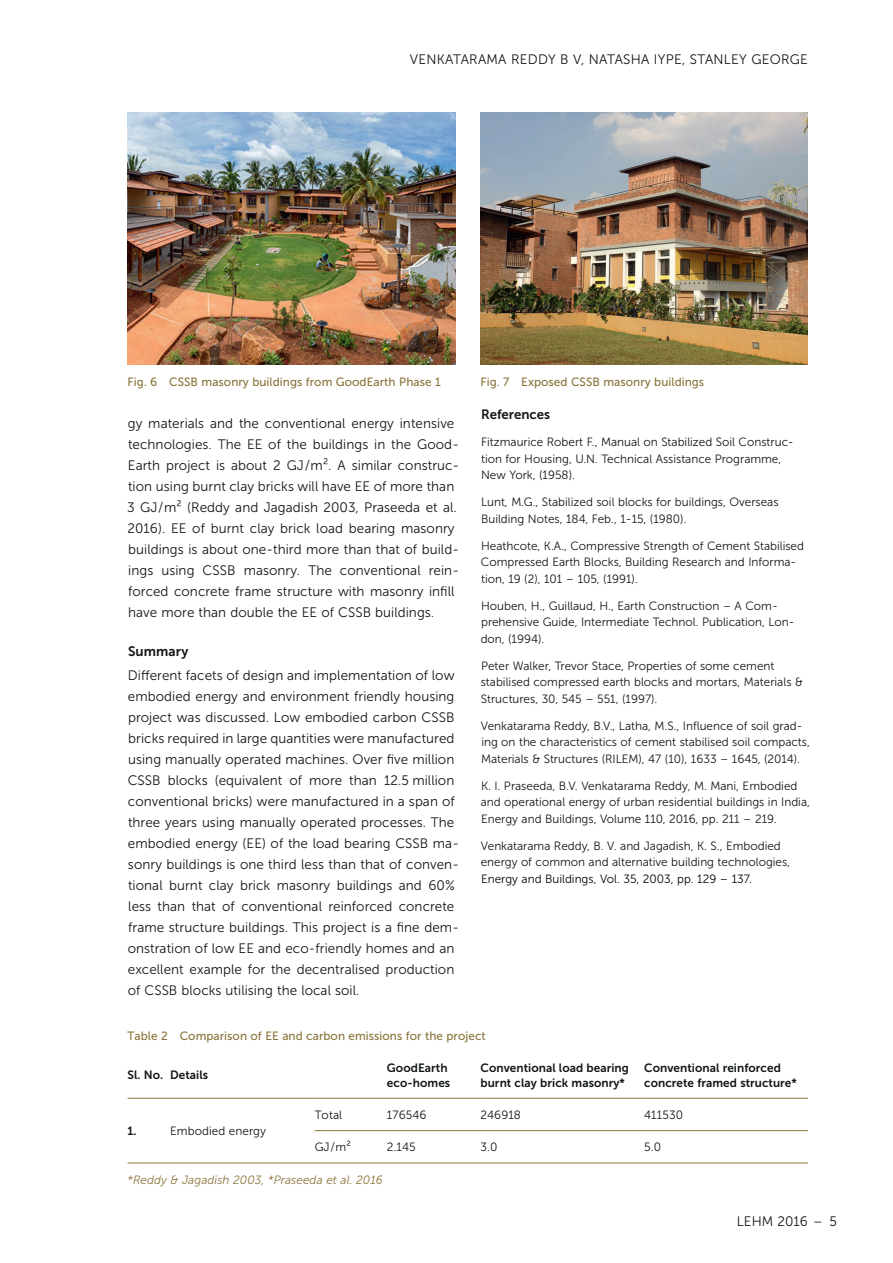
<style>
.page{position:relative;width:893px;height:1263px;background:#fff}
.page>*{position:absolute;margin:0;border:0;box-sizing:border-box;transform-origin:0 0}
.t1{font:13.65px/21px "Museo Sans 300";letter-spacing:.005em;color:#121617}
.t2{font:13.65px "Museo Sans 700";letter-spacing:.005em;color:#121617}
.t3{font:13.5px "Museo Sans 700";color:#121617}
.t4{font:12px/16.5px "Museo Sans 300";color:#121617}
.t5{font:12px "Museo Sans 500";letter-spacing:.005em;color:#8b753c}
.t6{font:12px/15px "Museo Sans 700";letter-spacing:.005em;color:#121617}
.t7{font:12px "Museo Sans 300";color:#030505}
.t8{font:italic 12px "Museo Sans 300";letter-spacing:.005em;color:#8b753c}
</style>
<div class="page">
<hr style="left:315px;top:1130px;width:72px;height:1px;background:#8b753c">
<hr style="left:387px;top:1130px;width:93px;height:1px;background:#8b753c">
<hr style="left:480px;top:1130px;width:164px;height:1px;background:#8b753c">
<hr style="left:644px;top:1130px;width:164px;height:1px;background:#8b753c">
<hr style="left:128px;top:1163px;width:42px;height:1px;background:#8b753c">
<hr style="left:170px;top:1163px;width:145px;height:1px;background:#8b753c">
<hr style="left:315px;top:1163px;width:72px;height:1px;background:#8b753c">
<hr style="left:387px;top:1163px;width:93px;height:1px;background:#8b753c">
<hr style="left:480px;top:1163px;width:164px;height:1px;background:#8b753c">
<hr style="left:644px;top:1163px;width:164px;height:1px;background:#8b753c">
<hr style="left:128px;top:1098px;width:42px;height:1px;background:#8b753c">
<hr style="left:170px;top:1098px;width:145px;height:1px;background:#8b753c">
<hr style="left:315px;top:1098px;width:72px;height:1px;background:#8b753c">
<hr style="left:387px;top:1098px;width:93px;height:1px;background:#8b753c">
<hr style="left:480px;top:1098px;width:164px;height:1px;background:#8b753c">
<hr style="left:644px;top:1098px;width:164px;height:1px;background:#8b753c">
<img style="left:480px;top:113px;width:328px;height:251px">
<img style="left:128px;top:113px;width:327px;height:251px">
<p class="t1" style="left:410px;top:49px;width:399px">VENKATARAMA REDDY B V, NATASHA IYPE, STANLEY GEORGE</p>
<p class="t5" style="left:128px;top:375px;width:315px">Fig. 6 CSSB masonry buildings from GoodEarth Phase 1</p>
<p class="t5" style="left:480px;top:375px;width:225px">Fig. 7 Exposed CSSB masonry buildings</p>
<p class="t1" style="left:127px;top:412px;width:333px">gy materials and the conventional energy intensive technologies. The EE of the buildings in the Good-Earth project is about 2 GJ/m². A similar construc&shy;tion using burnt clay bricks will have EE of more than 3 GJ/m² (Reddy and Jagadish 2003, Praseeda et al.<br>2016). EE of burnt clay brick load bearing masonry buildings is about one-third more than that of build&shy;ings using CSSB masonry. The conventional rein&shy;forced concrete frame structure with masonry infill have more than double the EE of CSSB buildings.</p>
<p class="t2" style="left:128px;top:643px;width:62px">Summary</p>
<p class="t1" style="left:128px;top:664px;width:333px">Different facets of design and implementation of low embodied energy and environment friendly housing project was discussed. Low embodied carbon CSSB bricks required in large quantities were manufactured using manually operated machines. Over five million CSSB blocks (equivalent of more than 12.5 million conventional bricks) were manufactured in a span of three years using manually operated processes. The embodied energy (EE) of the load bearing CSSB ma&shy;sonry buildings is one third less than that of conven&shy;tional burnt clay brick masonry buildings and 60 % less than that of conventional reinforced concrete frame structure buildings. This project is a fine dem&shy;onstration of low EE and eco-friendly homes and an excellent example for the decentralised production of CSSB blocks utilising the local soil.</p>
<p class="t3" style="left:481px;top:407px;width:71px">References</p>
<p class="t4" style="left:481px;top:434px;width:314px">Fitzmaurice Robert F., Manual on Stabilized Soil Construc&shy;tion for Housing, U.N. Technical Assistance Programme,<br>New York, (1958).</p>
<p class="t4" style="left:481px;top:494px;width:299px">Lunt, M.G., Stabilized soil blocks for buildings, Overseas<br>Building Notes, 184, Feb., 1-15, (1980).</p>
<p class="t4" style="left:481px;top:537px;width:325px">Heathcote, K.A., Compressive Strength of Cement Stabilised<br>Compressed Earth Blocks, Building Research and Informa&shy;tion, 19 (2), 101 – 105, (1991).</p>
<p class="t4" style="left:481px;top:597px;width:315px">Houben, H., Guillaud, H., Earth Construction – A Com&shy;prehensive Guide, Intermediate Technol. Publication, Lon&shy;don, (1994).</p>
<p class="t4" style="left:481px;top:657px;width:324px">Peter Walker, Trevor Stace, Properties of some cement stabilised compressed earth blocks and mortars, Materials &amp;<br>Structures, 30, 545 – 551, (1997).</p>
<p class="t4" style="left:481px;top:717px;width:331px">Venkatarama Reddy, B.V., Latha, M.S., Influence of soil grad&shy;ing on the characteristics of cement stabilised soil compacts,<br>Materials &amp; Structures (RILEM), 47 (10), 1633 – 1645, (2014).</p>
<p class="t4" style="left:481px;top:777px;width:331px">K. I. Praseeda, B.V. Venkatarama Reddy, M. Mani, Embodied and operational energy of urban residential buildings in India,<br>Energy and Buildings, Volume 110, 2016, pp. 211 – 219.</p>
<p class="t4" style="left:481px;top:837px;width:311px">Venkatarama Reddy, B. V. and Jagadish, K. S., Embodied energy of common and alternative building technologies,</p>
<p class="t7" style="left:481px;top:872px;width:272px">Energy and Buildings, Vol. 35, 2003, pp. 129 – 137.</p>
<p class="t5" style="left:128px;top:1030px;width:360px">Table 2 Comparison of EE and carbon emissions for the project</p>
<p class="t6" style="left:128px;top:1067px;width:82px">Sl. No. Details</p>
<p class="t6" style="left:387px;top:1060px;width:65px">GoodEarth eco-homes</p>
<p class="t6" style="left:480px;top:1060px;width:150px">Conventional load bearing burnt clay brick masonry*</p>
<p class="t6" style="left:644px;top:1060px;width:154px">Conventional reinforced concrete framed structure*</p>
<p class="t6" style="left:128px;top:1123px;width:11px">1.</p>
<p class="t4" style="left:170px;top:1123px;width:97px">Embodied energy</p>
<p class="t4" style="left:315px;top:1107px;width:29px">Total</p>
<p class="t4" style="left:387px;top:1107px;width:41px">176546</p>
<p class="t4" style="left:480px;top:1107px;width:42px">246918</p>
<p class="t4" style="left:644px;top:1107px;width:40px">411530</p>
<p class="t4" style="left:315px;top:1139px;width:38px">GJ/m²</p>
<p class="t4" style="left:387px;top:1139px;width:30px">2.145</p>
<p class="t4" style="left:480px;top:1139px;width:18px">3.0</p>
<p class="t4" style="left:644px;top:1139px;width:18px">5.0</p>
<p class="t8" style="left:128px;top:1173px;width:257px">*Reddy &amp; Jagadish 2003, *Praseeda et al. 2016</p>
<p class="t1" style="left:737px;top:1210px;width:102px">LEHM 2016 – 5</p>
</div>
